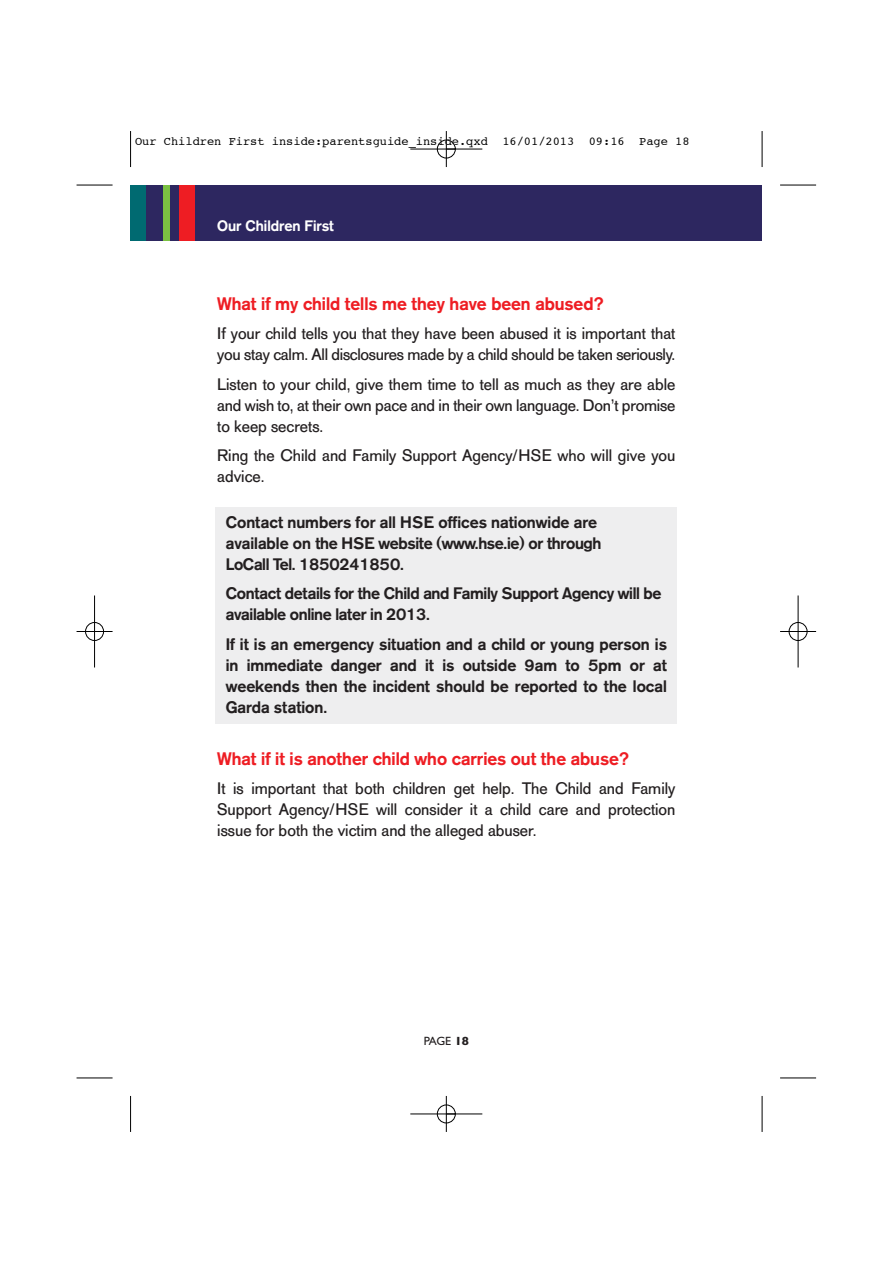
<style>
.page{position:relative;width:893px;height:1263px;background:#fff}
.page>*{position:absolute;margin:0;border:0;box-sizing:border-box;transform-origin:0 0}
.t1{font:500 18px "AG Old Face";color:#ee1d23}
.t2{font:16.5px/21px "AG Old Face";color:#231f20}
.t3{font:500 16.5px/21px "AG Old Face";letter-spacing:-.02em;color:#231f20}
.t4{font:500 16.5px/21px "AG Old Face";color:#231f20}
.t5{font:500 15px "AG Old Face";color:#fff}
.t6{font:12px "Courier";color:#000}
.t7{font:12px "Gill Sans";color:#231f20}
.s1{font-weight:700}
</style>
<div class="page">
<div style="left:131px;top:185px;width:631px;height:55px;background:#2d2760"></div>
<div style="left:179px;top:185px;width:15px;height:55px;background:#ee1d23"></div>
<div style="left:163px;top:185px;width:6px;height:55px;background:#7bc142"></div>
<div style="left:131px;top:185px;width:15px;height:55px;background:#006a71"></div>
<div style="left:216px;top:507px;width:461px;height:217px;background:#eeeeef"></div>
<hr style="left:130px;top:131px;width:1px;height:36px;background:#000">
<hr style="left:77px;top:185px;width:36px;height:1px;background:#000">
<hr style="left:762px;top:131px;width:1px;height:36px;background:#000">
<hr style="left:780px;top:185px;width:36px;height:1px;background:#000">
<hr style="left:130px;top:1096px;width:1px;height:36px;background:#000">
<hr style="left:77px;top:1078px;width:36px;height:1px;background:#000">
<hr style="left:762px;top:1096px;width:1px;height:36px;background:#000">
<hr style="left:780px;top:1078px;width:36px;height:1px;background:#000">
<div style="left:437px;top:140px;width:19px;height:18px;border:1px solid #fff;border-radius:50%"></div>
<div style="left:437px;top:1105px;width:19px;height:18px;border:1px solid #fff;border-radius:50%"></div>
<hr style="left:410px;top:149px;width:72px;height:1px;background:#000">
<hr style="left:410px;top:1114px;width:72px;height:1px;background:#000">
<hr style="left:94px;top:596px;width:1px;height:72px;background:#000">
<hr style="left:798px;top:596px;width:1px;height:72px;background:#000">
<hr style="left:446px;top:131px;width:1px;height:36px;background:#000">
<hr style="left:446px;top:1096px;width:1px;height:36px;background:#000">
<hr style="left:77px;top:631px;width:36px;height:1px;background:#000">
<hr style="left:780px;top:631px;width:36px;height:1px;background:#000">
<div style="left:437px;top:140px;width:18px;height:18px;border:1px solid #000;border-radius:50%"></div>
<div style="left:437px;top:1105px;width:18px;height:18px;border:1px solid #000;border-radius:50%"></div>
<div style="left:85px;top:622px;width:19px;height:19px;border:1px solid #000;border-radius:50%"></div>
<div style="left:789px;top:622px;width:18px;height:19px;border:1px solid #000;border-radius:50%"></div>
<p class="t6" style="left:135px;top:136px;width:556px">Our Children First inside:parentsguide_inside.qxd 16/01/2013 09:16 Page 18</p>
<p class="t5" style="left:217px;top:221px;width:118px">Our Children First</p>
<p class="t1" style="left:217px;top:297px;width:388px">What if my child tells me they have been abused?</p>
<p class="t2" style="left:217px;top:325px;width:460px">If your child tells you that they have been abused it is important that you stay calm. All disclosures made by a child should be taken seriously.</p>
<p class="t2" style="left:217px;top:376px;width:460px;text-align:justify">Listen to your child, give them time to tell as much as they are able and wish to, at their own pace and in their own language. Don’t promise to keep secrets.</p>
<p class="t2" style="left:217px;top:447px;width:460px">Ring the Child and Family Support Agency/HSE who will give you advice.</p>
<p class="t4" style="left:226px;top:513px;width:377px">Contact numbers for all HSE offices nationwide are available on the HSE website (www.hse.ie) or through<br>LoCall Tel. 1850241850.</p>
<p class="t3" style="left:226px;top:584px;width:437px">Contact details for the Child and Family Support Agency will be available online later in 2013.</p>
<p class="t3" style="left:226px;top:635px;width:443px;text-align:justify">If it is an emergency situation and a child or young person is in immediate danger and it is outside 9am to 5pm or at weekends then the incident should be reported to the local Garda station.</p>
<p class="t1" style="left:217px;top:752px;width:413px">What if it is another child who carries out the abuse?</p>
<p class="t2" style="left:217px;top:780px;width:460px;text-align:justify">It is important that both children get help. The Child and Family Support Agency/HSE will consider it a child care and protection issue for both the victim and the alleged abuser.</p>
<p class="t7" style="left:424px;top:1037px;width:47px">PAGE <span class="s1">18</span></p>
</div>
